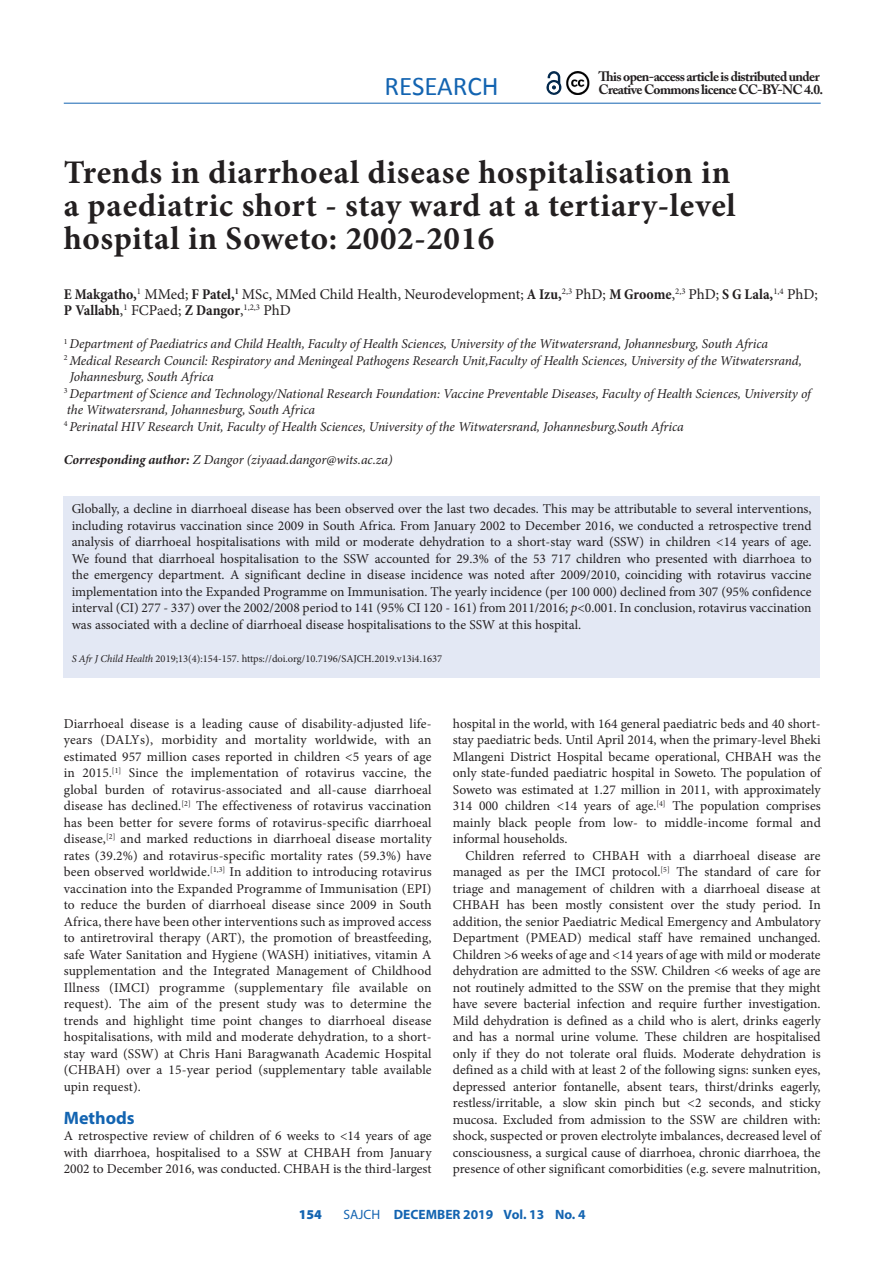
<style>
.page{position:relative;width:893px;height:1263px;background:#fff}
.page>*{position:absolute;margin:0;border:0;box-sizing:border-box;transform-origin:0 0}
.A_HEAD{font:700 33px/33px "Minion Pro";letter-spacing:.02em;color:#231f20}
.t1{font:27px "Calibri";color:#1364b1}
.B_HEAD{font:700 18px "Myriad Pro";color:#1364b1}
.AUTHORS_NAME{font:15px/16.5px "Minion Pro";color:#231f20}
.BODY_TEXT_1ST_PARAGR{font:13.5px/16.5px "Minion Pro";color:#231f20;text-align:justify}
.BODY_TEXT_INDENT{font:13.5px/16.5px "Minion Pro";color:#231f20;text-align:justify}
.AUTHORS_DETAILS{font:italic 13.5px/16.5px "Minion Pro";letter-spacing:-.01em;color:#231f20}
.t2{font:700 13.5px/13.5px "Adobe Caslon Pro";letter-spacing:-.045em;color:#231f20}
.CORRESPONDING_AUTHOR{font:italic 13.5px "Minion Pro";letter-spacing:-.005em;color:#231f20}
.t3{font:700 13.5px "Myriad Pro";color:#1364b1}
.t4{font:900 13.5px "Myriad Pro";color:#1364b1}
.CITELINE{font:10.5px "Minion Pro";color:#231f20}
.s1{font-weight:700;font-stretch:condensed}
.s2{font-weight:700}
.s3{font-style:italic}
.s4{font-size:12px}
.s5{font-weight:400}
</style>
<div class="page">
<hr style="left:64px;top:103px;width:757px;height:1px;background:#1364b1">
<svg style="left:546px;top:71px;width:16px;height:24px"></svg>
<img style="left:566px;top:72px;width:24px;height:22px">
<div style="left:63px;top:497px;width:757px;height:181px;background:#e3e8f4"></div>
<h2 class="t1" style="left:384px;top:69px;width:116px">RESEARCH</h2>
<p class="t2" style="left:599px;top:69px;width:226px">This open-access article is distributed under<br>Creative Commons licence CC-BY-NC 4.0.</p>
<h1 class="A_HEAD" style="left:64px;top:156px;width:673px">Trends in diarrhoeal disease hospitalisation in a paediatric short - stay ward at a tertiary-level hospital in Soweto: 2002-2016</h1>
<p class="AUTHORS_NAME" style="left:64px;top:286px;width:756px"><span class="s1">E Makgatho,</span><sup>1</sup> MMed; <span class="s1">F Patel,</span><sup>1</sup> MSc, MMed Child Health, Neurodevelopment; <span class="s1">A Izu,</span><sup>2,3</sup> PhD; <span class="s1">M Groome</span>,<sup>2,3</sup> PhD; <span class="s1">S G Lala,</span><sup>1,4</sup> PhD;<br><span class="s1">P Vallabh</span>,<sup>1</sup> FCPaed; <span class="s1">Z Dangor</span>,<sup>1,2,3</sup> PhD</p>
<p class="AUTHORS_DETAILS" style="left:64px;top:335px;width:706px"><sup>1</sup> Department of Paediatrics and Child Health, Faculty of Health Sciences, University of the Witwatersrand, Johannesburg, South Africa</p>
<p class="AUTHORS_DETAILS" style="left:70px;top:352px;width:733px;text-indent:-6px"><sup>2</sup> Medical Research Council: Respiratory and Meningeal Pathogens Research Unit,Faculty of Health Sciences, University of the Witwatersrand,<br>Johannesburg, South Africa</p>
<p class="AUTHORS_DETAILS" style="left:64px;top:385px;width:749px"><sup>3</sup> Department of Science and Technology/National Research Foundation: Vaccine Preventable Diseases, Faculty of Health Sciences, University of the Witwatersrand, Johannesburg, South Africa</p>
<p class="AUTHORS_DETAILS" style="left:64px;top:418px;width:622px"><sup>4</sup> Perinatal HIV Research Unit, Faculty of Health Sciences, University of the Witwatersrand, Johannesburg,South Africa</p>
<p class="CORRESPONDING_AUTHOR" style="left:64px;top:450px;width:330px"><span class="s2">Corresponding author:</span> Z Dangor (ziyaad.dangor@wits.ac.za)</p>
<p class="BODY_TEXT_1ST_PARAGR" style="left:72px;top:501px;width:741px">Globally, a decline in diarrhoeal disease has been observed over the last two decades. This may be attributable to several interventions, including rotavirus vaccination since 2009 in South Africa. From January 2002 to December 2016, we conducted a retrospective trend analysis of diarrhoeal hospitalisations with mild or moderate dehydration to a short-stay ward (SSW) in children &lt;14 years of age.<br>We found that diarrhoeal hospitalisation to the SSW accounted for 29.3% of the 53 717 children who presented with diarrhoea to the emergency department. A significant decline in disease incidence was noted after 2009/2010, coinciding with rotavirus vaccine implementation into the Expanded Programme on Immunisation. The yearly incidence (per 100 000) declined from 307 (95% confidence interval (CI) 277 - 337) over the 2002/2008 period to 141 (95% CI 120 - 161) from 2011/2016; <span class="s3">p</span>&lt;0.001. In conclusion, rotavirus vaccination was associated with a decline of diarrhoeal disease hospitalisations to the SSW at this hospital.</p>
<p class="CITELINE" style="left:72px;top:651px;width:372px"><span class="s3">S Afr J Child Health</span> 2019;13(4):154-157. https://doi.org/10.7196/SAJCH.2019.v13i4.1637</p>
<p class="BODY_TEXT_1ST_PARAGR" style="left:64px;top:715px;width:369px">Diarrhoeal disease is a leading cause of disability-adjusted life&shy;years (DALYs), morbidity and mortality worldwide, with an estimated 957 million cases reported in children &lt;5 years of age in 2015<span class="s4">.</span><sup>[1]</sup> Since the implementation of rotavirus vaccine, the global burden of rotavirus-associated and all-cause diarrhoeal disease has declined.<sup>[2]</sup> The effectiveness of rotavirus vaccination has been better for severe forms of rotavirus-specific diarrhoeal disease,<sup>[2]</sup> and marked reductions in diarrhoeal disease mortality rates (39.2%) and rotavirus-specific mortality rates (59.3%) have been observed worldwide.<sup>[1,3]</sup> In addition to introducing rotavirus vaccination into the Expanded Programme of Immunisation (EPI) to reduce the burden of diarrhoeal disease since 2009 in South Africa, there have been other interventions such as improved access to antiretroviral therapy (ART), the promotion of breastfeeding, safe Water Sanitation and Hygiene (WASH) initiatives, vitamin A supplementation and the Integrated Management of Childhood Illness (IMCI) programme (supplementary file available on request). The aim of the present study was to determine the trends and highlight time point changes to diarrhoeal disease hospitalisations, with mild and moderate dehydration, to a short&shy;stay ward (SSW) at Chris Hani Baragwanath Academic Hospital (CHBAH) over a 15-year period (supplementary table available upin request).</p>
<h2 class="B_HEAD" style="left:64px;top:1106px;width:72px">Methods</h2>
<p class="BODY_TEXT_1ST_PARAGR" style="left:64px;top:1128px;width:369px">A retrospective review of children of 6 weeks to &lt;14 years of age with diarrhoea, hospitalised to a SSW at CHBAH from January 2002 to December 2016, was conducted. CHBAH is the third-largest</p>
<p class="BODY_TEXT_1ST_PARAGR" style="left:453px;top:715px;width:369px">hospital in the world, with 164 general paediatric beds and 40 short&shy;stay paediatric beds. Until April 2014, when the primary-level Bheki Mlangeni District Hospital became operational, CHBAH was the only state-funded paediatric hospital in Soweto. The population of Soweto was estimated at 1.27 million in 2011, with approximately 314 000 children &lt;14 years of age.<sup>[4]</sup> The population comprises mainly black people from low- to middle-income formal and informal households.</p>
<p class="BODY_TEXT_INDENT" style="left:453px;top:847px;width:369px;text-indent:13px">Children referred to CHBAH with a diarrhoeal disease are managed as per the IMCI protocol.<sup>[5]</sup> The standard of care for triage and management of children with a diarrhoeal disease at CHBAH has been mostly consistent over the study period. In addition, the senior Paediatric Medical Emergency and Ambulatory Department (PMEAD) medical staff have remained unchanged.<br>Children &gt;6 weeks of age and &lt;14 years of age with mild or moderate dehydration are admitted to the SSW. Children &lt;6 weeks of age are not routinely admitted to the SSW on the premise that they might have severe bacterial infection and require further investigation.<br>Mild dehydration is defined as a child who is alert, drinks eagerly and has a normal urine volume. These children are hospitalised only if they do not tolerate oral fluids. Moderate dehydration is defined as a child with at least 2 of the following signs: sunken eyes, depressed anterior fontanelle, absent tears, thirst/drinks eagerly, restless/irritable, a slow skin pinch but &lt;2 seconds, and sticky mucosa. Excluded from admission to the SSW are children with: shock, suspected or proven electrolyte imbalances, decreased level of consciousness, a surgical cause of diarrhoea, chronic diarrhoea, the presence of other significant comorbidities (e.g. severe malnutrition,</p>
<p class="t4" style="left:299px;top:1207px;width:25px">154</p>
<p class="t3" style="left:343px;top:1206px;width:244px"><span class="s5">SAJCH</span> DECEMBER 2019 Vol. 13 No. 4</p>
</div>
